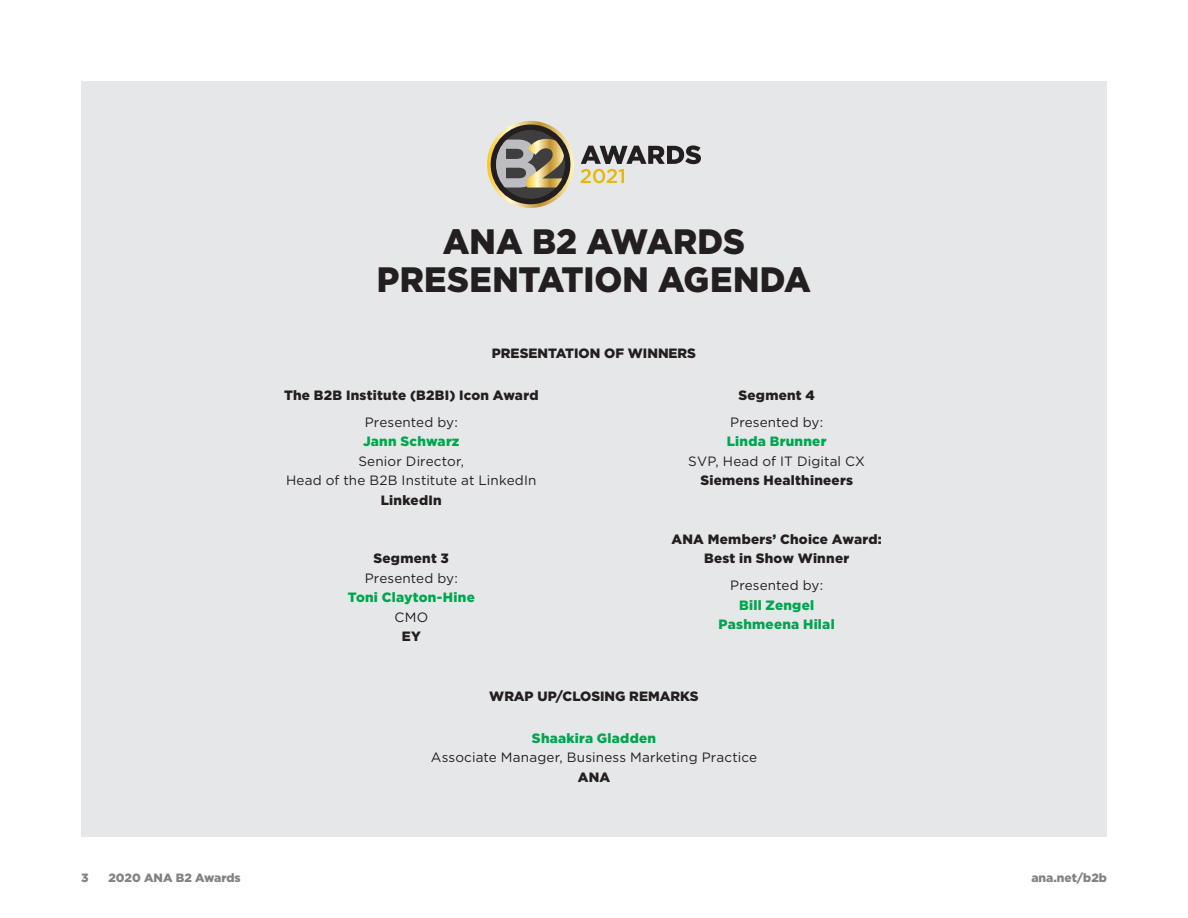
<style>
.page{position:relative;width:1188px;height:918px;background:#fff}
.page>*{position:absolute;margin:0;border:0;box-sizing:border-box;transform-origin:0 0}
.t1{font:900 35.25px/37.5px "Gotham";color:#231f20;text-align:center;scale:.95 1}
.t2{font:13.5px/19.5px "Gotham";letter-spacing:.01em;color:#231f20;text-align:center}
.t3{font:900 13.5px/19.5px "Gotham";letter-spacing:.015em;color:#231f20;text-align:center}
.t4{font:900 13.5px "Gotham";letter-spacing:.02em;color:#00a54f}
.t5{font:900 12px "Gotham";color:#808285}
</style>
<div class="page">
<div style="left:81px;top:81px;width:1026px;height:756px;background:#e6e7e9"></div>
<svg style="left:487px;top:121px;width:87px;height:87px"></svg>
<svg style="left:581px;top:145px;width:120px;height:38px"></svg>
<p class="t1" style="left:377px;top:223px;width:458px">ANA B2 AWARDS<br>PRESENTATION AGENDA</p>
<p class="t3" style="left:492px;top:343px;width:206px">PRESENTATION OF WINNERS</p>
<p class="t3" style="left:284px;top:385px;width:256px">The B2B Institute (B2BI) Icon Award</p>
<p class="t2" style="left:365px;top:412px;width:95px">Presented by:</p>
<p class="t4" style="left:363px;top:432px;width:98px">Jann Schwarz</p>
<p class="t2" style="left:286px;top:451px;width:252px">Senior Director,<br>Head of the B2B Institute at LinkedIn</p>
<p class="t3" style="left:381px;top:490px;width:62px">LinkedIn</p>
<p class="t3" style="left:374px;top:548px;width:77px">Segment 3</p>
<p class="t2" style="left:365px;top:568px;width:95px">Presented by:</p>
<p class="t4" style="left:348px;top:588px;width:129px">Toni Clayton-Hine</p>
<p class="t2" style="left:394px;top:607px;width:35px">CMO</p>
<p class="t3" style="left:402px;top:626px;width:21px">EY</p>
<p class="t3" style="left:739px;top:385px;width:78px">Segment 4</p>
<p class="t2" style="left:730px;top:412px;width:95px">Presented by:</p>
<p class="t4" style="left:727px;top:432px;width:101px">Linda Brunner</p>
<p class="t2" style="left:688px;top:451px;width:178px">SVP, Head of IT Digital CX</p>
<p class="t3" style="left:700px;top:470px;width:154px">Siemens Healthineers</p>
<p class="t3" style="left:672px;top:529px;width:212px">ANA Members’ Choice Award:<br>Best in Show Winner</p>
<p class="t2" style="left:730px;top:575px;width:95px">Presented by:</p>
<p class="t4" style="left:739px;top:596px;width:76px">Bill Zengel</p>
<p class="t4" style="left:719px;top:615px;width:118px">Pashmeena Hilal</p>
<p class="t3" style="left:489px;top:686px;width:211px">WRAP UP/CLOSING REMARKS</p>
<p class="t4" style="left:532px;top:729px;width:126px">Shaakira Gladden</p>
<p class="t2" style="left:431px;top:748px;width:328px">Associate Manager, Business Marketing Practice</p>
<p class="t3" style="left:578px;top:767px;width:34px">ANA</p>
<p class="t5" style="left:81px;top:869px;width:9px">3</p>
<p class="t5" style="left:108px;top:869px;width:134px">2020 ANA B2 Awards</p>
<p class="t5" style="left:1031px;top:869px;width:77px">ana.net/b2b</p>
</div>
